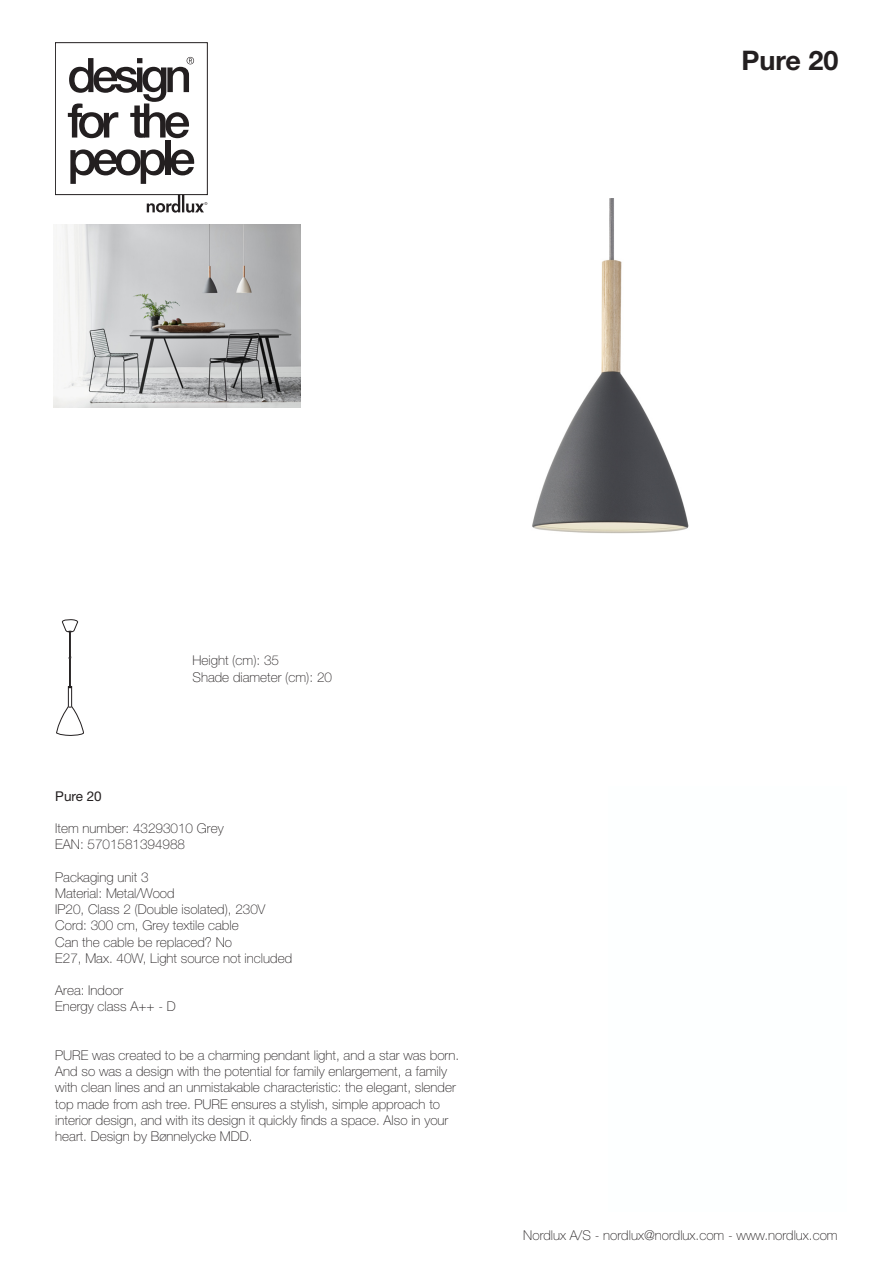
<style>
.page{position:relative;width:893px;height:1263px;background:#fff}
.page>*{position:absolute;margin:0;border:0;box-sizing:border-box;transform-origin:0 0}
.DSModelBodytext{font:700 27px "Helvetica Neue LT Pro";color:#231f20}
.FLOWBodytext{font:100 13.5px/16.2px "Helvetica Neue";color:#231f20}
.BUNDBodytext{font:100 13.5px "Helvetica Neue";color:#231f20}
.DSSTREGBodytext{font:100 13.5px "Helvetica Neue";color:#231f20}
.Model{font:13.5px "Helvetica Neue";color:#231f20}
</style>
<div class="page">
<svg style="left:56px;top:686px;width:28px;height:50px"></svg>
<svg style="left:62px;top:619px;width:17px;height:13px"></svg>
<hr style="left:69px;top:631px;width:1px;height:56px;background:#231f20">
<hr style="left:70px;top:631px;width:1px;height:56px;background:#231f20">
<img style="left:54px;top:224px;width:247px;height:183px">
<img style="left:532px;top:199px;width:157px;height:335px">
<svg style="left:147px;top:195px;width:60px;height:18px"></svg>
<svg style="left:70px;top:149px;width:95px;height:35px"></svg>
<div style="left:165px;top:141px;width:6px;height:34px;background:#231f20"></div>
<svg style="left:171px;top:149px;width:24px;height:26px"></svg>
<svg style="left:68px;top:57px;width:126px;height:81px"></svg>
<div style="left:55px;top:43px;width:152px;height:152px;border:1px solid #231f20"></div>
<p class="DSModelBodytext" style="left:741px;top:44px;width:99px">Pure 20</p>
<p class="DSSTREGBodytext" style="left:192px;top:653px;width:88px">Height (cm): 35</p>
<p class="DSSTREGBodytext" style="left:192px;top:669px;width:141px">Shade diameter (cm): 20</p>
<p class="Model" style="left:55px;top:788px;width:48px">Pure 20</p>
<p class="FLOWBodytext" style="left:55px;top:820px;width:170px">Item number: 43293010 Grey</p>
<p class="FLOWBodytext" style="left:55px;top:836px;width:131px">EAN: 5701581394988</p>
<p class="FLOWBodytext" style="left:55px;top:869px;width:95px">Packaging unit 3</p>
<p class="FLOWBodytext" style="left:55px;top:885px;width:121px">Material: Metal/Wood</p>
<p class="FLOWBodytext" style="left:55px;top:901px;width:212px">IP20, Class 2 (Double isolated), 230V</p>
<p class="FLOWBodytext" style="left:55px;top:917px;width:185px">Cord: 300 cm, Grey textile cable</p>
<p class="FLOWBodytext" style="left:55px;top:934px;width:178px">Can the cable be replaced? No</p>
<p class="FLOWBodytext" style="left:55px;top:950px;width:238px">E27, Max. 40W, Light source not included</p>
<p class="FLOWBodytext" style="left:55px;top:982px;width:70px">Area: Indoor</p>
<p class="FLOWBodytext" style="left:55px;top:998px;width:122px">Energy class A++ - D</p>
<p class="FLOWBodytext" style="left:55px;top:1047px;width:405px">PURE was created to be a charming pendant light, and a star was born.<br>And so was a design with the potential for family enlargement, a family with clean lines and an unmistakable characteristic: the elegant, slender top made from ash tree. PURE ensures a stylish, simple approach to interior design, and with its design it quickly finds a space. Also in your heart. Design by Bønnelycke MDD.</p>
<p class="BUNDBodytext" style="left:523px;top:1227px;width:316px">Nordlux A/S - nordlux@nordlux.com - www.nordlux.com</p>
</div>
